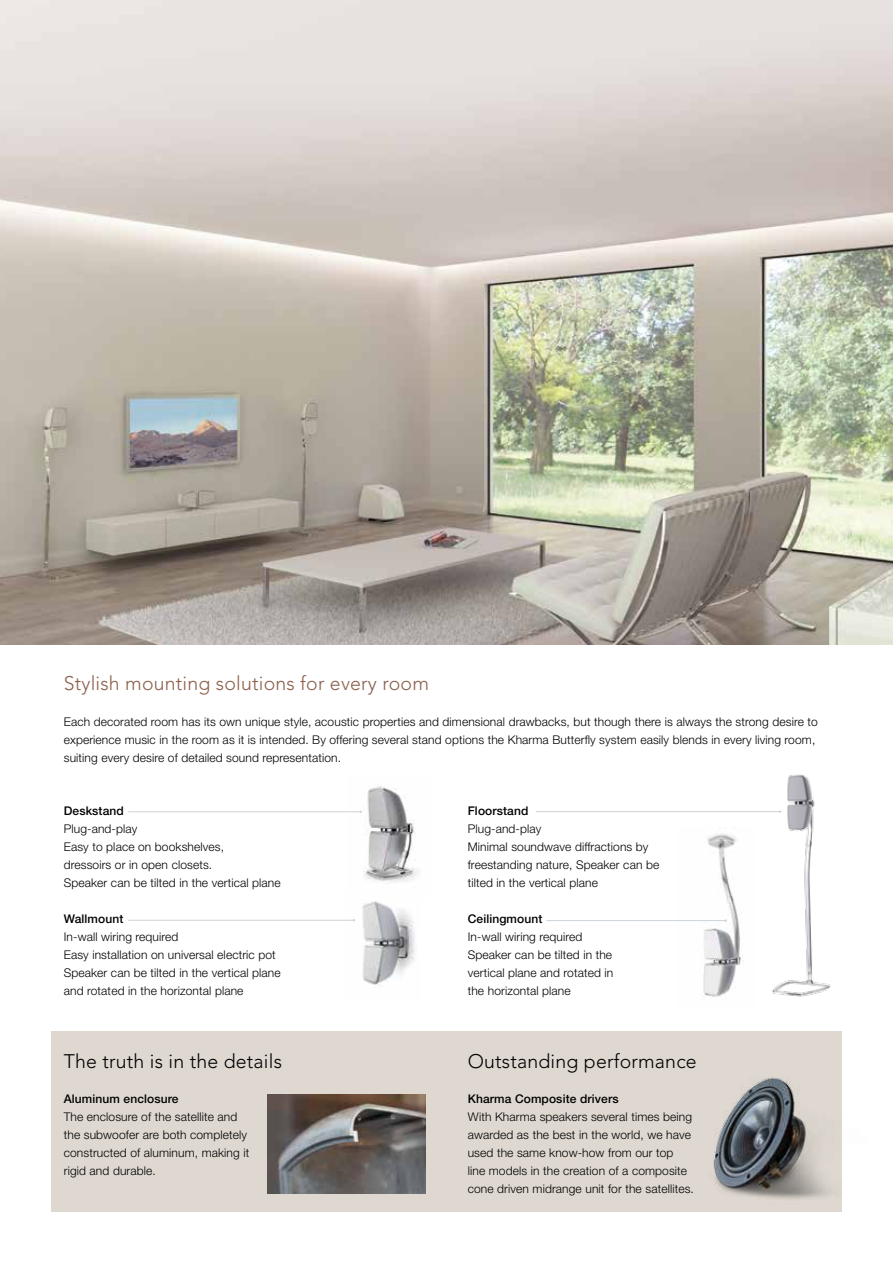
<style>
.page{position:relative;width:893px;height:1263px;background:#fff}
.page>*{position:absolute;margin:0;border:0;box-sizing:border-box;transform-origin:0 0}
.t1{font:300 19.5px "Avenir LT Std";letter-spacing:.01em;color:#000}
.t2{font:300 19.5px "Avenir LT Std";letter-spacing:.01em;color:#8b5f4c}
.t3{font:300 12px/18px "Helvetica Neue LT Std";letter-spacing:.01em;color:#000}
.t4{font:500 12px "Helvetica Neue LT Std";letter-spacing:.01em;color:#000}
</style>
<div class="page">
<div style="left:51px;top:1031px;width:791px;height:181px;background:#ded8d0"></div>
<img style="left:0;top:0;width:893px;height:644px">
<img style="left:771px;top:774px;width:60px;height:223px">
<img style="left:702px;top:834px;width:42px;height:163px">
<hr style="left:536px;top:811px;width:244px;height:1px;background:#ccd3d9">
<hr style="left:546px;top:920px;width:180px;height:1px;background:#ccd3d9">
<img style="left:345px;top:901px;width:70px;height:85px">
<img style="left:347px;top:786px;width:71px;height:98px">
<hr style="left:128px;top:811px;width:233px;height:1px;background:#ccd3d9">
<hr style="left:128px;top:920px;width:226px;height:1px;background:#ccd3d9">
<img style="left:713px;top:1077px;width:117px;height:122px">
<img style="left:268px;top:1095px;width:157px;height:99px">
<h1 class="t2" style="left:64px;top:671px;width:367px">Stylish mounting solutions for every room</h1>
<p class="t3" style="left:64px;top:712px;width:755px">Each decorated room has its own unique style, acoustic properties and dimensional drawbacks, but though there is always the strong desire to experience music in the room as it is intended. By offering several stand options the Kharma Butterfly system easily blends in every living room, suiting every desire of detailed sound representation.</p>
<p class="t4" style="left:64px;top:804px;width:62px">Deskstand</p>
<p class="t3" style="left:64px;top:820px;width:218px">Plug-and-play<br>Easy to place on bookshelves,<br>dressoirs or in open closets.<br>Speaker can be tilted in the vertical plane</p>
<p class="t4" style="left:64px;top:912px;width:61px">Wallmount</p>
<p class="t3" style="left:64px;top:928px;width:218px">In-wall wiring required<br>Easy installation on universal electric pot Speaker can be tilted in the vertical plane and rotated in the horizontal plane</p>
<p class="t4" style="left:468px;top:804px;width:62px">Floorstand</p>
<p class="t3" style="left:468px;top:820px;width:193px">Plug-and-play<br>Minimal soundwave diffractions by freestanding nature, Speaker can be tilted in the vertical plane</p>
<p class="t4" style="left:468px;top:912px;width:76px">Ceilingmount</p>
<p class="t3" style="left:468px;top:928px;width:147px">In-wall wiring required<br>Speaker can be tilted in the vertical plane and rotated in the horizontal plane</p>
<h1 class="t1" style="left:64px;top:1050px;width:220px">The truth is in the details</h1>
<h1 class="t1" style="left:468px;top:1050px;width:230px">Outstanding performance</h1>
<p class="t4" style="left:64px;top:1092px;width:116px">Aluminum enclosure</p>
<p class="t3" style="left:64px;top:1108px;width:187px">The enclosure of the satellite and the subwoofer are both completely constructed of aluminum, making it rigid and durable.</p>
<p class="t4" style="left:468px;top:1092px;width:152px">Kharma Composite drivers</p>
<p class="t3" style="left:468px;top:1108px;width:228px">With Kharma speakers several times being awarded as the best in the world, we have used the same know-how from our top<br>line models in the creation of a composite cone driven midrange unit for the satellites.</p>
</div>
